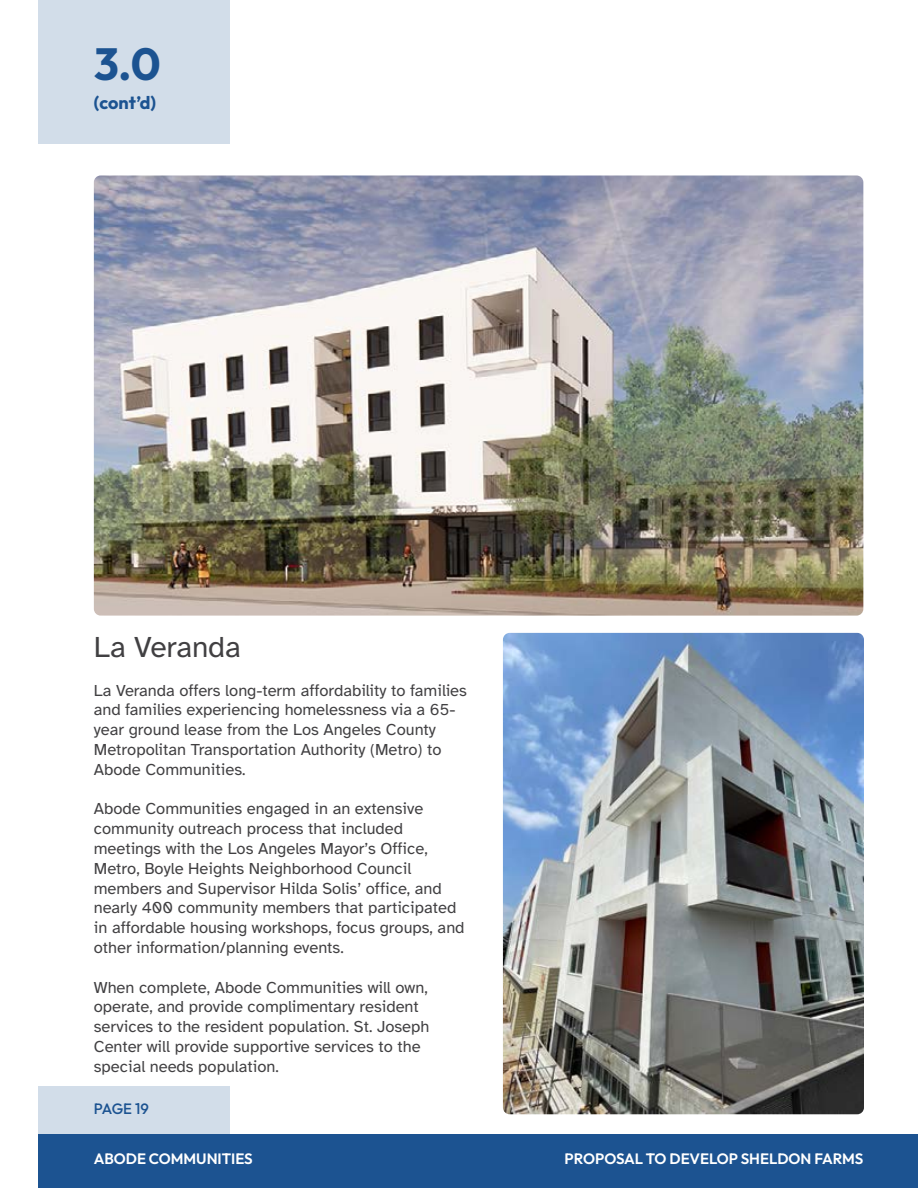
<style>
.page{position:relative;width:918px;height:1188px;background:#fff}
.page>*{position:absolute;margin:0;border:0;box-sizing:border-box;transform-origin:0 0}
.t1{font:700 45px "Outfit";color:#1c5391}
.H6_-_Project_Experie{font:30px "Atkinson Hyperlegible";color:#414042}
.t2{font:700 18px "Outfit";color:#1c5391}
.t3{font:16.5px/19.8px "Atkinson Hyperlegible";color:#414042}
.t4{font:600 15px "Outfit";color:#fff}
.t5{font:500 15px "Outfit";letter-spacing:-.025em;color:#1c5391}
</style>
<div class="page">
<div style="left:38px;top:0;width:192px;height:143px;background:#d2dde9"></div>
<div style="left:38px;top:1086px;width:192px;height:102px;background:#d2dde9"></div>
<div style="left:38px;top:1134px;width:880px;height:54px;background:#1c5391"></div>
<img style="left:94px;top:176px;width:769px;height:440px">
<img style="left:503px;top:633px;width:361px;height:481px">
<h1 class="t1" style="left:94px;top:36px;width:68px">3.0</h1>
<p class="t2" style="left:94px;top:92px;width:64px">(cont’d)</p>
<p class="H6_-_Project_Experie" style="left:94px;top:630px;width:149px">La Veranda</p>
<p class="t3" style="left:94px;top:681px;width:375px">La Veranda offers long-term affordability to families and families experiencing homelessness via a 65- year ground lease from the Los Angeles County Metropolitan Transportation Authority (Metro) to Abode Communities.</p>
<p class="t3" style="left:94px;top:799px;width:372px">Abode Communities engaged in an extensive community outreach process that included meetings with the Los Angeles Mayor’s Office, Metro, Boyle Heights Neighborhood Council members and Supervisor Hilda Solis’ office, and nearly 400 community members that participated in affordable housing workshops, focus groups, and other information/planning events.</p>
<p class="t3" style="left:94px;top:978px;width:337px">When complete, Abode Communities will own, operate, and provide complimentary resident services to the resident population. St. Joseph Center will provide supportive services to the special needs population.</p>
<p class="t5" style="left:94px;top:1100px;width:57px">PAGE 19</p>
<p class="t4" style="left:94px;top:1150px;width:160px">ABODE COMMUNITIES</p>
<p class="t4" style="left:565px;top:1150px;width:300px">PROPOSAL TO DEVELOP SHELDON FARMS</p>
</div>
